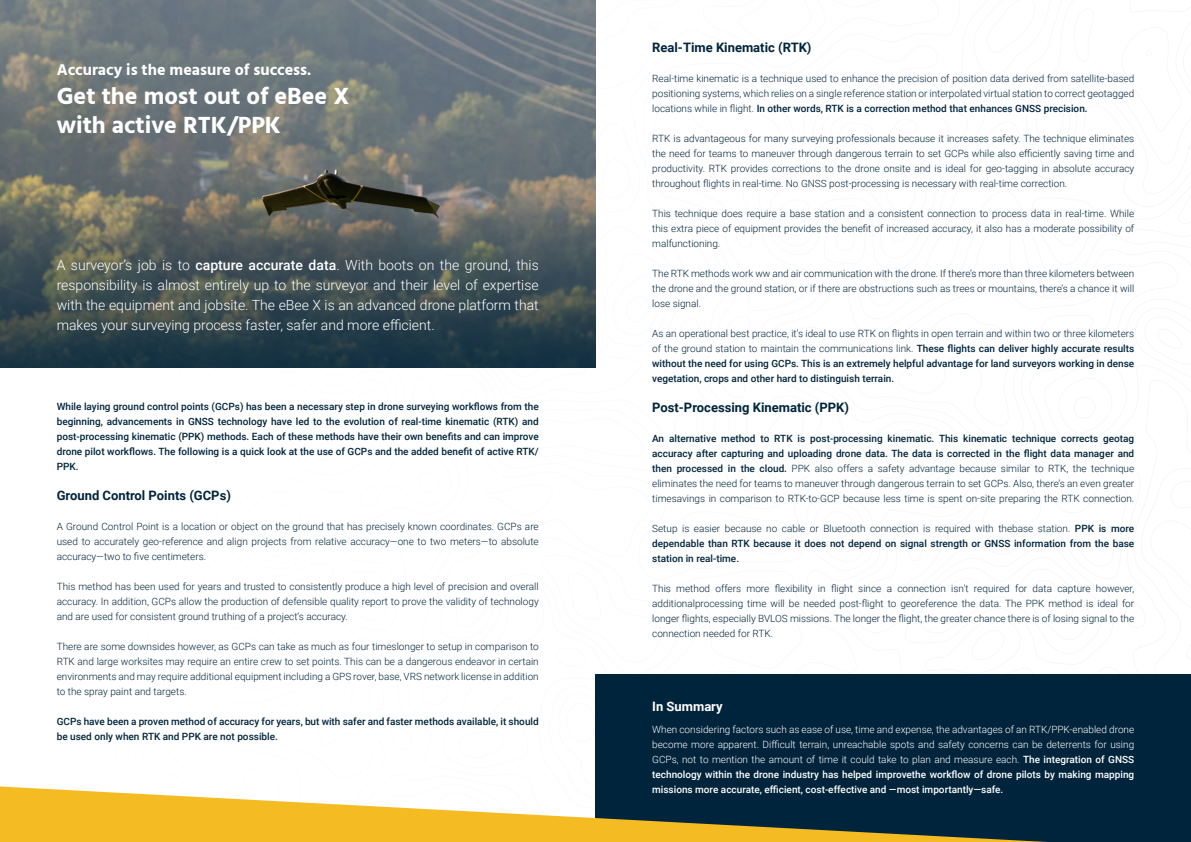
<style>
.page{position:relative;width:1191px;height:842px;background:#fff}
.page>*{position:absolute;margin:0;border:0;box-sizing:border-box;transform-origin:0 0}
.t1{font:700 24px/28.8px "Hind Vadodara";color:#fff}
.t2{font:700 16px "Hind Vadodara";color:#fff}
.t3{font:300 14px/20px "Roboto";color:#fff;text-align:justify}
.t4{font:700 13px "Roboto";color:#00243b}
.t5{font:700 13px "Roboto";color:#fff}
.t6{font:300 10px/15px "Roboto";color:#00243b;text-align:justify}
.t7{font:500 10px/15px "Roboto";color:#00243b;text-align:justify}
.t8{font:300 10px/15px "Roboto";color:#fff;text-align:justify}
.s1{font-weight:500}
.s2{font-weight:300}
</style>
<div class="page">
<img style="left:0;top:0;width:595px;height:209px">
<svg style="left:0;top:209px;width:595px;height:159px;background:#3f4e52"></svg>
<div style="left:595px;top:674px;width:596px;height:168px;background:#00243b"></div>
<svg style="left:0;top:786px;width:1047px;height:56px"></svg>
<h2 class="t2" style="left:57px;top:57px;width:256px">Accuracy is the measure of success.</h2>
<h1 class="t1" style="left:57px;top:80px;width:294px">Get the most out of eBee X with active RTK/PPK</h1>
<p class="t3" style="left:57px;top:254px;width:483px">A surveyor’s job is to <span class="s1">capture accurate data</span>. With boots on the ground, this responsibility is almost entirely up to the surveyor and their level of expertise with the equipment and jobsite. The eBee X is an advanced drone platform that makes your surveying process faster, safer and more efficient.</p>
<p class="t7" style="left:57px;top:399px;width:483px">While laying ground control points (GCPs) has been a necessary step in drone surveying workflows from the beginning, advancements in GNSS technology have led to the evolution of real-time kinematic (RTK) and post-processing kinematic (PPK) methods. Each of these methods have their own benefits and can improve drone pilot workflows. The following is a quick look at the use of GCPs and the added benefit of active RTK/ PPK.</p>
<h3 class="t4" style="left:57px;top:487px;width:176px">Ground Control Points (GCPs)</h3>
<p class="t6" style="left:57px;top:519px;width:483px">A Ground Control Point is a location or object on the ground that has precisely known coordinates. GCPs are used to accurately geo-reference and align projects from relative accuracy—one to two meters—to absolute accuracy—two to five centimeters.</p>
<p class="t6" style="left:57px;top:579px;width:483px">This method has been used for years and trusted to consistently produce a high level of precision and overall accuracy. In addition, GCPs allow the production of defensible quality report to prove the validity of technology and are used for consistent ground truthing of a project’s accuracy.</p>
<p class="t6" style="left:57px;top:639px;width:483px">There are some downsides however, as GCPs can take as much as four timeslonger to setup in comparison to RTK and large worksites may require an entire crew to set points. This can be a dangerous endeavor in certain environments and may require additional equipment including a GPS rover, base, VRS network license in addition to the spray paint and targets.</p>
<p class="t7" style="left:57px;top:714px;width:483px">GCPs have been a proven method of accuracy for years, but with safer and faster methods available, it should be used only when RTK and PPK are not possible.</p>
<h3 class="t4" style="left:652px;top:38px;width:161px">Real-Time Kinematic (RTK)</h3>
<p class="t6" style="left:652px;top:70px;width:483px">Real-time kinematic is a technique used to enhance the precision of position data derived from satellite-based positioning systems, which relies on a single reference station or interpolated virtual station to correct geotagged locations while in flight. <span class="s1">In other words, RTK is a correction method that enhances GNSS precision.</span></p>
<p class="t6" style="left:652px;top:130px;width:483px">RTK is advantageous for many surveying professionals because it increases safety. The technique eliminates the need for teams to maneuver through dangerous terrain to set GCPs while also efficiently saving time and productivity. RTK provides corrections to the drone onsite and is ideal for geo-tagging in absolute accuracy throughout flights in real-time. No GNSS post-processing is necessary with real-time correction.</p>
<p class="t6" style="left:652px;top:205px;width:483px">This technique does require a base station and a consistent connection to process data in real-time. While this extra piece of equipment provides the benefit of increased accuracy, it also has a moderate possibility of malfunctioning.</p>
<p class="t6" style="left:652px;top:265px;width:483px">The RTK methods work ww and air communication with the drone. If there’s more than three kilometers between the drone and the ground station, or if there are obstructions such as trees or mountains, there’s a chance it will lose signal.</p>
<p class="t7" style="left:652px;top:325px;width:483px"><span class="s2">As an operational best practice, it’s ideal to use RTK on flights in open terrain and within two or three kilometers of the ground station to maintain the communications link.</span> These flights can deliver highly accurate results without the need for using GCPs. This is an extremely helpful advantage for land surveyors working in dense vegetation, crops and other hard to distinguish terrain.</p>
<h3 class="t4" style="left:652px;top:398px;width:198px">Post-Processing Kinematic (PPK)</h3>
<p class="t6" style="left:652px;top:430px;width:483px"><span class="s1">An alternative method to RTK is post-processing kinematic. This kinematic technique corrects geotag accuracy after capturing and uploading drone data. The data is corrected in the flight data manager and then processed in the cloud.</span> PPK also offers a safety advantage because similar to RTK, the technique eliminates the need for teams to maneuver through dangerous terrain to set GCPs. Also, there’s an even greater timesavings in comparison to RTK-to-GCP because less time is spent on-site preparing the RTK connection.</p>
<p class="t7" style="left:652px;top:520px;width:483px"><span class="s2">Setup is easier because no cable or Bluetooth connection is required with thebase station.</span> PPK is more dependable than RTK because it does not depend on signal strength or GNSS information from the base station in real-time.</p>
<p class="t6" style="left:652px;top:580px;width:483px">This method offers more flexibility in flight since a connection isn’t required for data capture however, additionalprocessing time will be needed post-flight to georeference the data. The PPK method is ideal for longer flights, especially BVLOS missions. The longer the flight, the greater chance there is of losing signal to the connection needed for RTK.</p>
<h3 class="t5" style="left:652px;top:697px;width:72px">In Summary</h3>
<p class="t8" style="left:652px;top:721px;width:483px">When considering factors such as ease of use, time and expense, the advantages of an RTK/PPK-enabled drone become more apparent. Difficult terrain, unreachable spots and safety concerns can be deterrents for using GCPs, not to mention the amount of time it could take to plan and measure each. <span class="s1">The integration of GNSS technology within the drone industry has helped improvethe workflow of drone pilots by making mapping missions more accurate, efficient, cost-effective and —most importantly—safe.</span></p>
</div>
